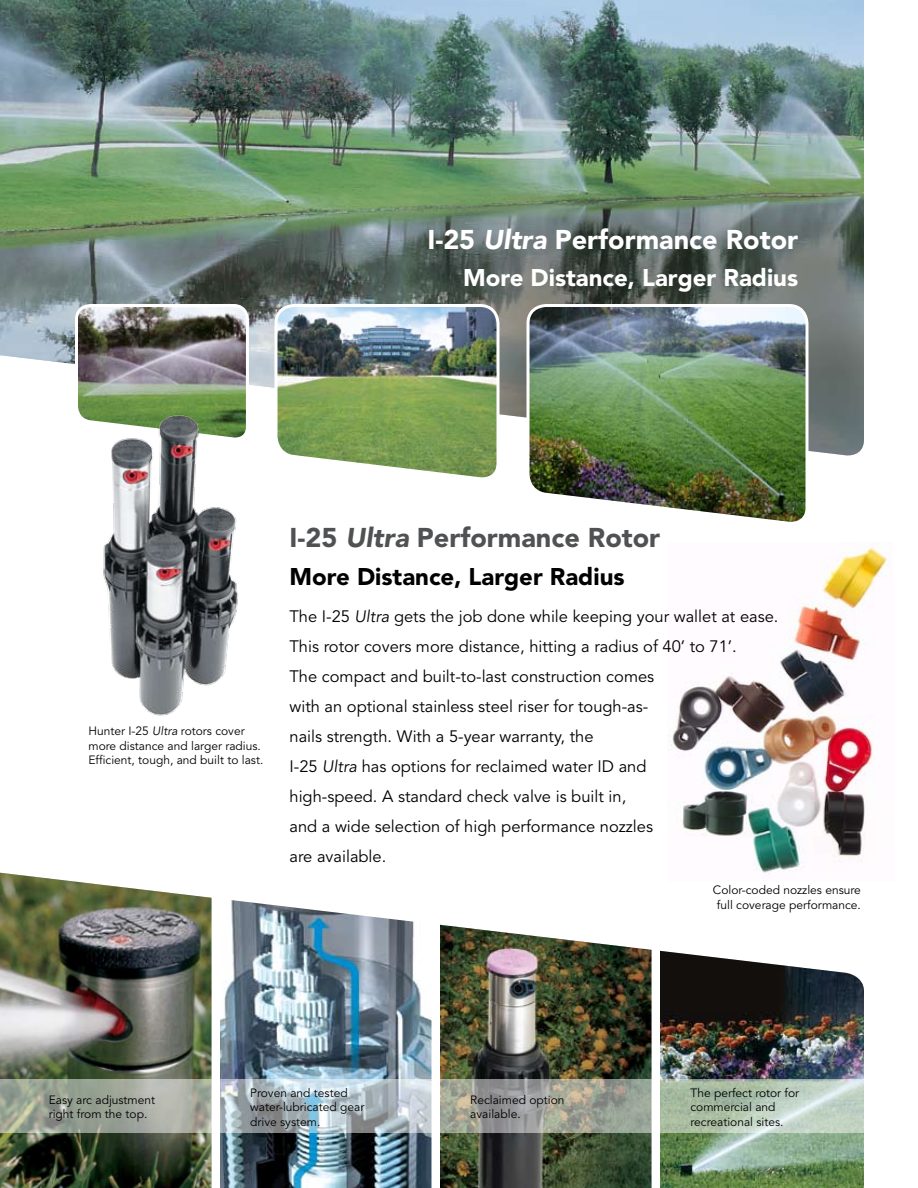
<style>
.page{position:relative;width:918px;height:1188px;background:#fff}
.page>*{position:absolute;margin:0;border:0;box-sizing:border-box;transform-origin:0 0}
.t1{font:900 27px "Avenir";color:#4f5153}
.t2{font:900 27px "Avenir";color:#fff}
.t3{font:900 24px "Avenir";color:#000}
.t4{font:900 24px "Avenir";color:#fff}
.t5{font:16.5px/30px "Avenir";color:#000}
.t6{font:12px/14.4px "Avenir";color:#000}
.s1{font-style:italic}
</style>
<div class="page">
<img style="left:0;top:0;width:864px;height:456px">
<img style="left:525px;top:303px;width:285px;height:219px">
<img style="left:273px;top:303px;width:228px;height:175px">
<img style="left:74px;top:303px;width:176px;height:139px">
<img style="left:98px;top:405px;width:146px;height:311px">
<img style="left:0;top:873px;width:212px;height:315px">
<img style="left:220px;top:900px;width:211px;height:288px">
<img style="left:440px;top:925px;width:212px;height:263px">
<img style="left:660px;top:951px;width:204px;height:237px">
<img style="left:671px;top:547px;width:216px;height:331px">
<svg style="left:0;top:1079px;width:864px;height:54px;background:#acb5ad"></svg>
<h1 class="t2" style="left:427px;top:223px;width:372px">I-25 <span class="s1">Ultra</span> Performance Rotor</h1>
<h2 class="t4" style="left:463px;top:263px;width:337px">More Distance, Larger Radius</h2>
<p class="t6" style="left:88px;top:724px;width:176px">Hunter I-25 <span class="s1">Ultra</span> rotors cover more distance and larger radius.<br>Efficient, tough, and built to last.</p>
<h1 class="t1" style="left:290px;top:521px;width:372px">I-25 <span class="s1">Ultra</span> Performance Rotor</h1>
<h2 class="t3" style="left:290px;top:562px;width:337px">More Distance, Larger Radius</h2>
<p class="t5" style="left:290px;top:602px;width:491px">The I-25 <span class="s1">Ultra</span> gets the job done while keeping your wallet at ease.<br>This rotor covers more distance, hitting a radius of 40’ to 71’.<br>The compact and built-to-last construction comes<br>with an optional stainless steel riser for tough-as-<br>nails strength. With a 5-year warranty, the<br>I-25 <span class="s1">Ultra</span> has options for reclaimed water ID and<br>high-speed. A standard check valve is built in,<br>and a wide selection of high performance nozzles<br>are available.</p>
<p class="t6" style="left:713px;top:883px;width:150px;text-align:center">Color-coded nozzles ensure full coverage performance.</p>
<p class="t6" style="left:49px;top:1093px;width:108px">Easy arc adjustment right from the top.</p>
<p class="t6" style="left:250px;top:1086px;width:116px">Proven and tested water-lubricated gear drive system.</p>
<p class="t6" style="left:470px;top:1093px;width:96px">Reclaimed option available.</p>
<p class="t6" style="left:690px;top:1086px;width:110px">The perfect rotor for commercial and recreational sites.</p>
</div>
